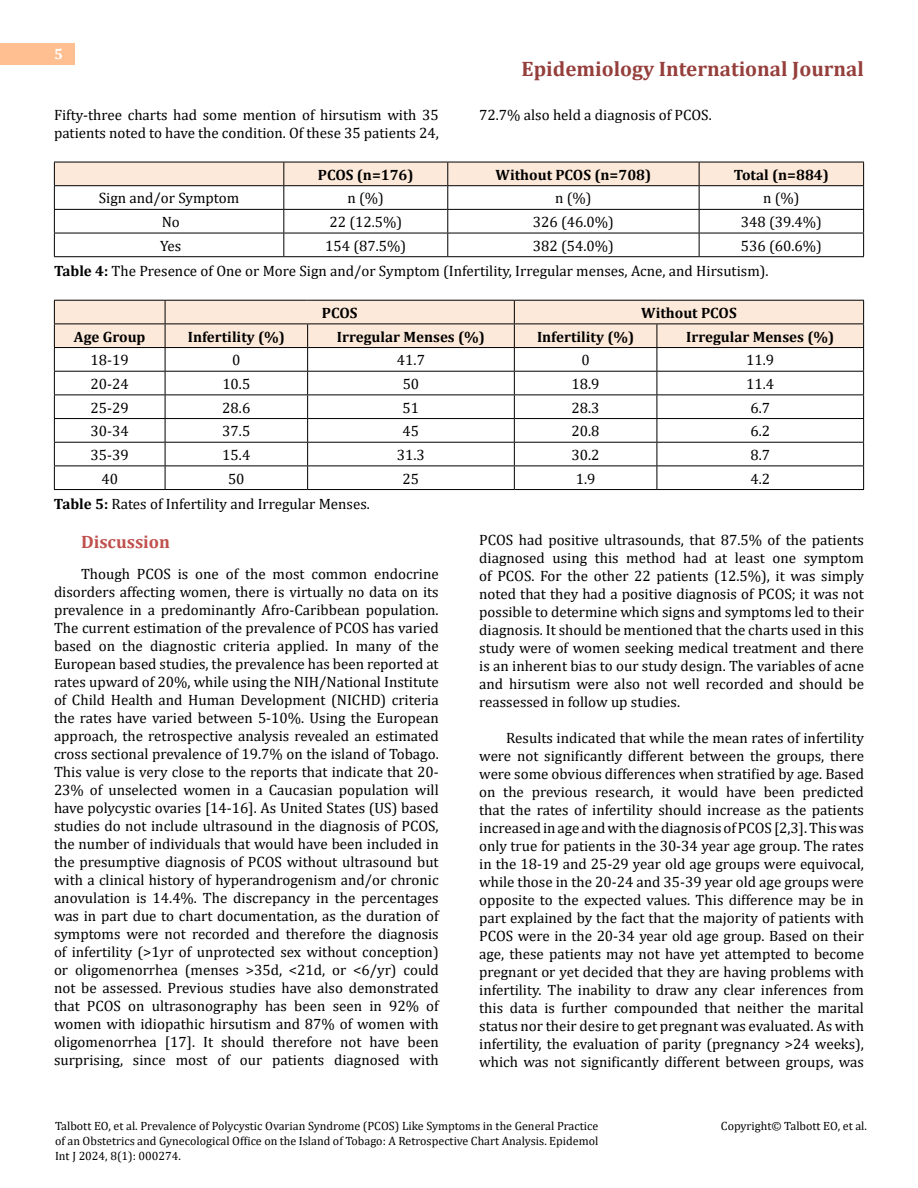
<style>
.page{position:relative;width:918px;height:1188px;background:#fff}
.page>*{position:absolute;margin:0;border:0;box-sizing:border-box;transform-origin:0 0}
.t1{font:700 21px "Cambria";color:#953f3c}
.t2{font:700 18px "Cambria";color:#c0504d}
.t3{font:15px/18px "Cambria";color:#000;text-align:justify}
.t4{font:700 15px "Cambria";color:#000}
.t5{font:700 15px "Cambria";color:#fff}
.t6{font:12px/15px "Cambria";color:#000;text-align:justify}
.s1{font-weight:700}
</style>
<div class="page">
<div style="left:0;top:43px;width:75px;height:21px;background:#ffbf91"></div>
<hr style="left:54px;top:256px;width:230px;height:1px;background:#000">
<hr style="left:284px;top:256px;width:164px;height:1px;background:#000">
<hr style="left:448px;top:256px;width:251px;height:1px;background:#000">
<hr style="left:699px;top:256px;width:165px;height:1px;background:#000">
<svg style="left:54px;top:162px;width:810px;height:94px"></svg>
<svg style="left:54px;top:300px;width:810px;height:189px"></svg>
<hr style="left:54px;top:489px;width:111px;height:1px;background:#000">
<hr style="left:165px;top:489px;width:143px;height:1px;background:#000">
<hr style="left:308px;top:489px;width:206px;height:1px;background:#000">
<hr style="left:514px;top:489px;width:143px;height:1px;background:#000">
<hr style="left:657px;top:489px;width:207px;height:1px;background:#000">
<p class="t5" style="left:54px;top:44px;width:10px">5</p>
<h1 class="t1" style="left:522px;top:54px;width:344px">Epidemiology International Journal</h1>
<p class="t3" style="left:54px;top:105px;width:386px">Fifty-three charts had some mention of hirsutism with 35 patients noted to have the condition. Of these 35 patients 24,</p>
<p class="t3" style="left:479px;top:105px;width:234px">72.7% also held a diagnosis of PCOS.</p>
<p class="t4" style="left:318px;top:164px;width:97px">PCOS (n=176)</p>
<p class="t4" style="left:496px;top:164px;width:157px">Without PCOS (n=708)</p>
<p class="t4" style="left:734px;top:164px;width:97px">Total (n=884)</p>
<p class="t3" style="left:99px;top:189px;width:142px">Sign and/or Symptom</p>
<p class="t3" style="left:348px;top:189px;width:38px">n (%)</p>
<p class="t3" style="left:555px;top:189px;width:38px">n (%)</p>
<p class="t3" style="left:763px;top:189px;width:38px">n (%)</p>
<p class="t3" style="left:162px;top:213px;width:20px">No</p>
<p class="t3" style="left:329px;top:213px;width:74px">22 (12.5%)</p>
<p class="t3" style="left:533px;top:213px;width:83px">326 (46.0%)</p>
<p class="t3" style="left:741px;top:213px;width:83px">348 (39.4%)</p>
<p class="t3" style="left:160px;top:237px;width:22px">Yes</p>
<p class="t3" style="left:325px;top:237px;width:83px">154 (87.5%)</p>
<p class="t3" style="left:533px;top:237px;width:83px">382 (54.0%)</p>
<p class="t3" style="left:54px;top:233px;width:769px;line-height:25.2px;text-indent:687px">536 (60.6%)<br><span class="s1">Table 4:</span> The Presence of One or More Sign and/or Symptom (Infertility, Irregular menses, Acne, and Hirsutism).</p>
<p class="t4" style="left:322px;top:302px;width:37px">PCOS</p>
<p class="t4" style="left:641px;top:302px;width:97px">Without PCOS</p>
<p class="t4" style="left:74px;top:326px;width:73px">Age Group</p>
<p class="t4" style="left:188px;top:326px;width:99px">Infertility (%)</p>
<p class="t4" style="left:337px;top:326px;width:150px">Irregular Menses (%)</p>
<p class="t4" style="left:537px;top:326px;width:99px">Infertility (%)</p>
<p class="t4" style="left:686px;top:326px;width:150px">Irregular Menses (%)</p>
<p class="t3" style="left:91px;top:351px;width:40px">18-19</p>
<p class="t3" style="left:232px;top:351px;width:10px">0</p>
<p class="t3" style="left:397px;top:351px;width:30px">41.7</p>
<p class="t3" style="left:581px;top:351px;width:10px">0</p>
<p class="t3" style="left:746px;top:351px;width:30px">11.9</p>
<p class="t3" style="left:91px;top:375px;width:40px">20-24</p>
<p class="t3" style="left:222px;top:375px;width:30px">10.5</p>
<p class="t3" style="left:403px;top:375px;width:18px">50</p>
<p class="t3" style="left:572px;top:375px;width:30px">18.9</p>
<p class="t3" style="left:746px;top:375px;width:30px">11.4</p>
<p class="t3" style="left:91px;top:398px;width:40px">25-29</p>
<p class="t3" style="left:222px;top:398px;width:30px">28.6</p>
<p class="t3" style="left:403px;top:398px;width:18px">51</p>
<p class="t3" style="left:572px;top:398px;width:30px">28.3</p>
<p class="t3" style="left:750px;top:398px;width:21px">6.7</p>
<p class="t3" style="left:91px;top:422px;width:40px">30-34</p>
<p class="t3" style="left:222px;top:422px;width:30px">37.5</p>
<p class="t3" style="left:403px;top:422px;width:18px">45</p>
<p class="t3" style="left:572px;top:422px;width:30px">20.8</p>
<p class="t3" style="left:750px;top:422px;width:21px">6.2</p>
<p class="t3" style="left:91px;top:446px;width:40px">35-39</p>
<p class="t3" style="left:222px;top:446px;width:30px">15.4</p>
<p class="t3" style="left:397px;top:446px;width:30px">31.3</p>
<p class="t3" style="left:572px;top:446px;width:30px">30.2</p>
<p class="t3" style="left:750px;top:446px;width:21px">8.7</p>
<p class="t3" style="left:101px;top:469px;width:18px">40</p>
<p class="t3" style="left:228px;top:469px;width:18px">50</p>
<p class="t3" style="left:403px;top:469px;width:18px">25</p>
<p class="t3" style="left:576px;top:469px;width:21px">1.9</p>
<p class="t3" style="left:750px;top:469px;width:21px">4.2</p>
<p class="t3" style="left:54px;top:495px;width:317px"><span class="s1">Table 5:</span> Rates of Infertility and Irregular Menses.</p>
<p class="t2" style="left:81px;top:529px;width:91px">Discussion</p>
<p class="t3" style="left:54px;top:565px;width:386px;text-indent:27px">Though PCOS is one of the most common endocrine disorders affecting women, there is virtually no data on its prevalence in a predominantly Afro-Caribbean population.<br>The current estimation of the prevalence of PCOS has varied based on the diagnostic criteria applied. In many of the European based studies, the prevalence has been reported at rates upward of 20%, while using the NIH/National Institute of Child Health and Human Development (NICHD) criteria the rates have varied between 5-10%. Using the European approach, the retrospective analysis revealed an estimated cross sectional prevalence of 19.7% on the island of Tobago.<br>This value is very close to the reports that indicate that 20- 23% of unselected women in a Caucasian population will have polycystic ovaries [14-16]. As United States (US) based studies do not include ultrasound in the diagnosis of PCOS, the number of individuals that would have been included in the presumptive diagnosis of PCOS without ultrasound but with a clinical history of hyperandrogenism and/or chronic anovulation is 14.4%. The discrepancy in the percentages was in part due to chart documentation, as the duration of symptoms were not recorded and therefore the diagnosis of infertility (&gt;1yr of unprotected sex without conception) or oligomenorrhea (menses &gt;35d, &lt;21d, or &lt;6/yr) could not be assessed. Previous studies have also demonstrated that PCOS on ultrasonography has been seen in 92% of women with idiopathic hirsutism and 87% of women with oligomenorrhea [17]. It should therefore not have been surprising, since most of our patients diagnosed with</p>
<p class="t3" style="left:479px;top:531px;width:386px">PCOS had positive ultrasounds, that 87.5% of the patients diagnosed using this method had at least one symptom of PCOS. For the other 22 patients (12.5%), it was simply noted that they had a positive diagnosis of PCOS; it was not possible to determine which signs and symptoms led to their diagnosis. It should be mentioned that the charts used in this study were of women seeking medical treatment and there is an inherent bias to our study design. The variables of acne and hirsutism were also not well recorded and should be reassessed in follow up studies.</p>
<p class="t3" style="left:479px;top:729px;width:386px;text-indent:27px">Results indicated that while the mean rates of infertility were not significantly different between the groups, there were some obvious differences when stratified by age. Based on the previous research, it would have been predicted that the rates of infertility should increase as the patients increased in age and with the diagnosis of PCOS [2,3]. This was only true for patients in the 30-34 year age group. The rates in the 18-19 and 25-29 year old age groups were equivocal, while those in the 20-24 and 35-39 year old age groups were opposite to the expected values. This difference may be in part explained by the fact that the majority of patients with PCOS were in the 20-34 year old age group. Based on their age, these patients may not have yet attempted to become pregnant or yet decided that they are having problems with infertility. The inability to draw any clear inferences from this data is further compounded that neither the marital status nor their desire to get pregnant was evaluated. As with infertility, the evaluation of parity (pregnancy &gt;24 weeks), which was not significantly different between groups, was</p>
<p class="t6" style="left:55px;top:1118px;width:545px">Talbott EO, et al. Prevalence of Polycystic Ovarian Syndrome (PCOS) Like Symptoms in the General Practice of an Obstetrics and Gynecological Office on the Island of Tobago: A Retrospective Chart Analysis. Epidemol Int J 2024, 8(1): 000274.</p>
<p class="t6" style="left:721px;top:1118px;width:148px">Copyright© Talbott EO, et al.</p>
</div>
